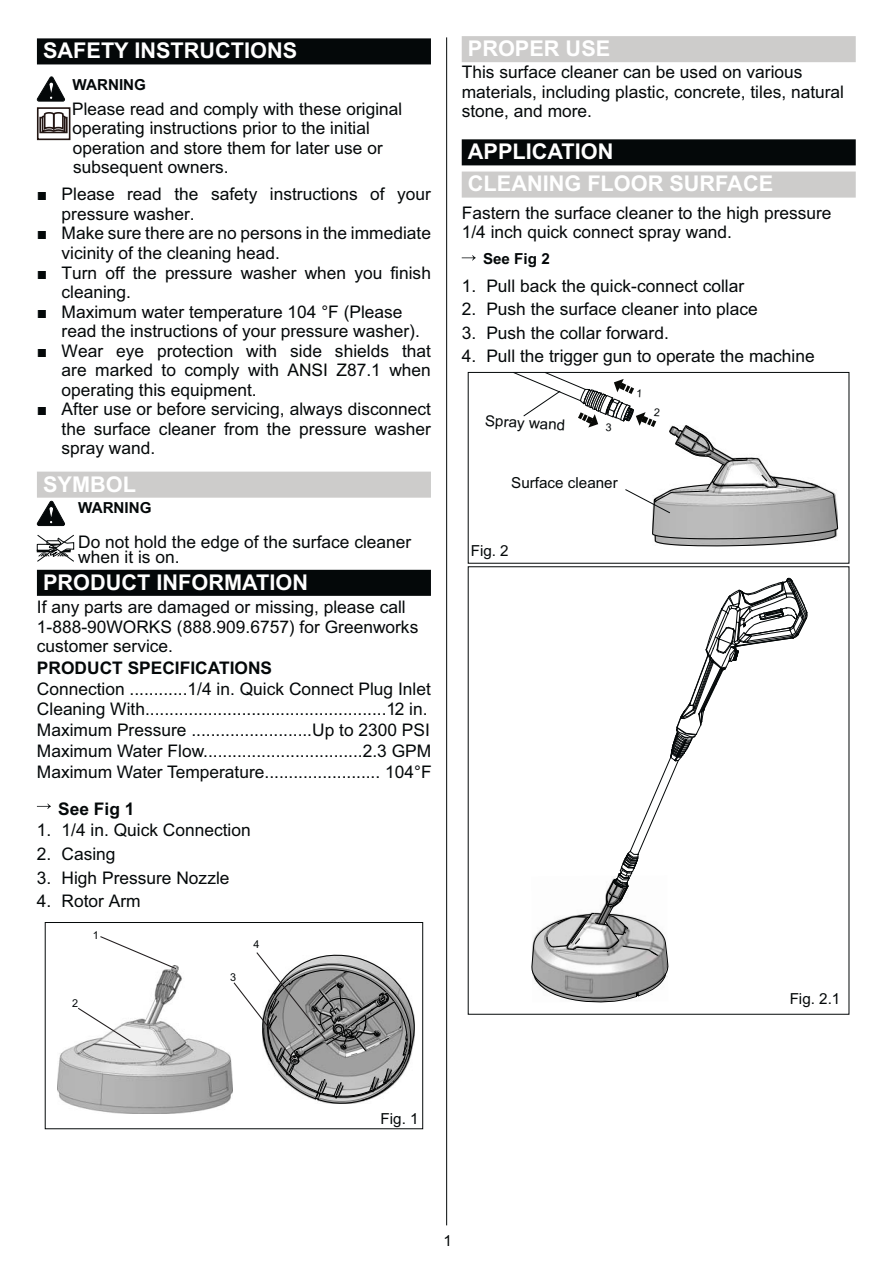
<style>
.page{position:relative;width:893px;height:1263px;background:#fff}
.page>*{position:absolute;margin:0;border:0;box-sizing:border-box;transform-origin:0 0}
.t1{font:700 21.75px/32.2px "Arial";color:#fff}
.t2{font:17.4px/19.5px "Arial";color:#040809}
.t3{font:700 17.4px "Arial";color:#040809}
.t4{font:15.15px "Arial";color:#040809}
.t5{font:700 15.15px "Arial";color:#040809}
.t6{font:10.8px "Arial";color:#040809}
</style>
<div class="page">
<img style="left:58px;top:966px;width:174px;height:147px">
<div style="left:37px;top:38px;width:394px;height:26px;background:#040809"></div>
<div style="left:37px;top:107px;width:33px;height:33px;border:2px solid #231613"></div>
<svg style="left:39px;top:111px;width:29px;height:23px"></svg>
<svg style="left:36px;top:76px;width:29px;height:26px"></svg>
<div style="left:37px;top:472px;width:394px;height:26px;background:#cdcccb"></div>
<svg style="left:36px;top:534px;width:39px;height:28px"></svg>
<div style="left:37px;top:570px;width:394px;height:26px;background:#040809"></div>
<svg style="left:37px;top:804px;width:14px;height:5px"></svg>
<div style="left:45px;top:922px;width:378px;height:207px;border:1px solid #040809"></div>
<div style="left:462px;top:36px;width:394px;height:26px;background:#cdcccb"></div>
<div style="left:462px;top:139px;width:394px;height:26px;background:#040809"></div>
<div style="left:462px;top:172px;width:394px;height:26px;background:#cdcccb"></div>
<svg style="left:462px;top:255px;width:14px;height:6px"></svg>
<svg style="left:36px;top:501px;width:29px;height:25px"></svg>
<hr style="left:446px;top:37px;width:1px;height:1188px;background:#040809">
<svg style="left:99px;top:936px;width:78px;height:34px"></svg>
<svg style="left:77px;top:1007px;width:65px;height:42px"></svg>
<svg style="left:232px;top:952px;width:183px;height:152px"></svg>
<svg style="left:531px;top:578px;width:277px;height:425px"></svg>
<svg style="left:513px;top:372px;width:325px;height:175px"></svg>
<p class="t1" style="left:43px;top:37px;width:256px">SAFETY INSTRUCTIONS</p>
<p class="t5" style="left:73px;top:79px;width:75px">WARNING</p>
<p class="t2" style="left:72px;top:100px;width:332px">Please read and comply with these original operating instructions prior to the initial operation and store them for later use or subsequent owners.</p>
<p class="t2" style="left:62px;top:186px;width:371px;text-indent:-25px">- Please read the safety instructions of your pressure washer.</p>
<p class="t2" style="left:62px;top:225px;width:371px;text-indent:-25px">- Make sure there are no persons in the immediate vicinity of the cleaning head.</p>
<p class="t2" style="left:62px;top:264px;width:371px;text-indent:-25px">- Turn off the pressure washer when you finish cleaning.</p>
<p class="t2" style="left:62px;top:303px;width:360px;text-indent:-25px">- Maximum water temperature 104 °F (Please read the instructions of your pressure washer).</p>
<p class="t2" style="left:62px;top:343px;width:371px;text-align:justify;text-indent:-25px">- Wear eye protection with side shields that are marked to comply with ANSI Z87.1 when operating this equipment.</p>
<p class="t2" style="left:62px;top:401px;width:371px;text-align:justify;text-indent:-25px">- After use or before servicing, always disconnect the surface cleaner from the pressure washer spray wand.</p>
<p class="t1" style="left:43px;top:470px;width:94px">SYMBOL</p>
<p class="t5" style="left:78px;top:502px;width:75px">WARNING</p>
<p class="t2" style="left:78px;top:536px;width:335px;line-height:15.1px">Do not hold the edge of the surface cleaner when it is on.</p>
<p class="t1" style="left:43px;top:568px;width:266px">PRODUCT INFORMATION</p>
<p class="t2" style="left:37px;top:599px;width:383px">If any parts are damaged or missing, please call<br>1-888-90WORKS (888.909.6757) for Greenworks customer service.</p>
<p class="t3" style="left:37px;top:661px;width:237px">PRODUCT SPECIFICATIONS</p>
<p class="t2" style="left:37px;top:680px;width:396px;line-height:20.9px">Connection ............1/4 in. Quick Connect Plug Inlet Cleaning With..................................................12 in.<br>Maximum Pressure .........................Up to 2300 PSI Maximum Water Flow.................................2.3 GPM Maximum Water Temperature........................ 104°F</p>
<p class="t3" style="left:58px;top:802px;width:78px">See Fig 1</p>
<p class="t2" style="left:37px;top:822px;width:215px">1. 1/4 in. Quick Connection</p>
<p class="t2" style="left:37px;top:846px;width:80px">2. Casing</p>
<p class="t2" style="left:37px;top:869px;width:194px">3. High Pressure Nozzle</p>
<p class="t2" style="left:37px;top:893px;width:105px">4. Rotor Arm</p>
<p class="t6" style="left:93px;top:931px;width:8px">1</p>
<p class="t6" style="left:72px;top:999px;width:8px">2</p>
<p class="t6" style="left:230px;top:973px;width:8px">3</p>
<p class="t6" style="left:253px;top:941px;width:8px">4</p>
<p class="t1" style="left:468px;top:34px;width:144px">PROPER USE</p>
<p class="t2" style="left:462px;top:64px;width:384px">This surface cleaner can be used on various materials, including plastic, concrete, tiles, natural stone, and more.</p>
<p class="t1" style="left:468px;top:138px;width:307px">APPLICATION<br>CLEANING FLOOR SURFACE</p>
<p class="t2" style="left:462px;top:204px;width:371px">Fastern the surface cleaner to the high pressure<br>1/4 inch quick connect spray wand.</p>
<p class="t5" style="left:483px;top:254px;width:68px">See Fig 2</p>
<p class="t2" style="left:462px;top:278px;width:284px">1. Pull back the quick-connect collar</p>
<p class="t2" style="left:462px;top:301px;width:297px">2. Push the surface cleaner into place</p>
<p class="t2" style="left:462px;top:325px;width:209px">3. Push the collar forward.</p>
<p class="t2" style="left:462px;top:348px;width:354px">4. Pull the trigger gun to operate the machine</p>
<p class="t4" style="left:485px;top:415px;width:82px;rotate:3deg">Spray wand</p>
<p class="t4" style="left:511px;top:477px;width:108px">Surface cleaner</p>
<p class="t4" style="left:471px;top:545px;width:40px">Fig. 2</p>
<p class="t4" style="left:790px;top:993px;width:52px">Fig. 2.1</p>
<p class="t4" style="left:380px;top:1113px;width:40px">Fig. 1</p>
<p class="t4" style="left:444px;top:1235px;width:10px">1</p>
</div>
